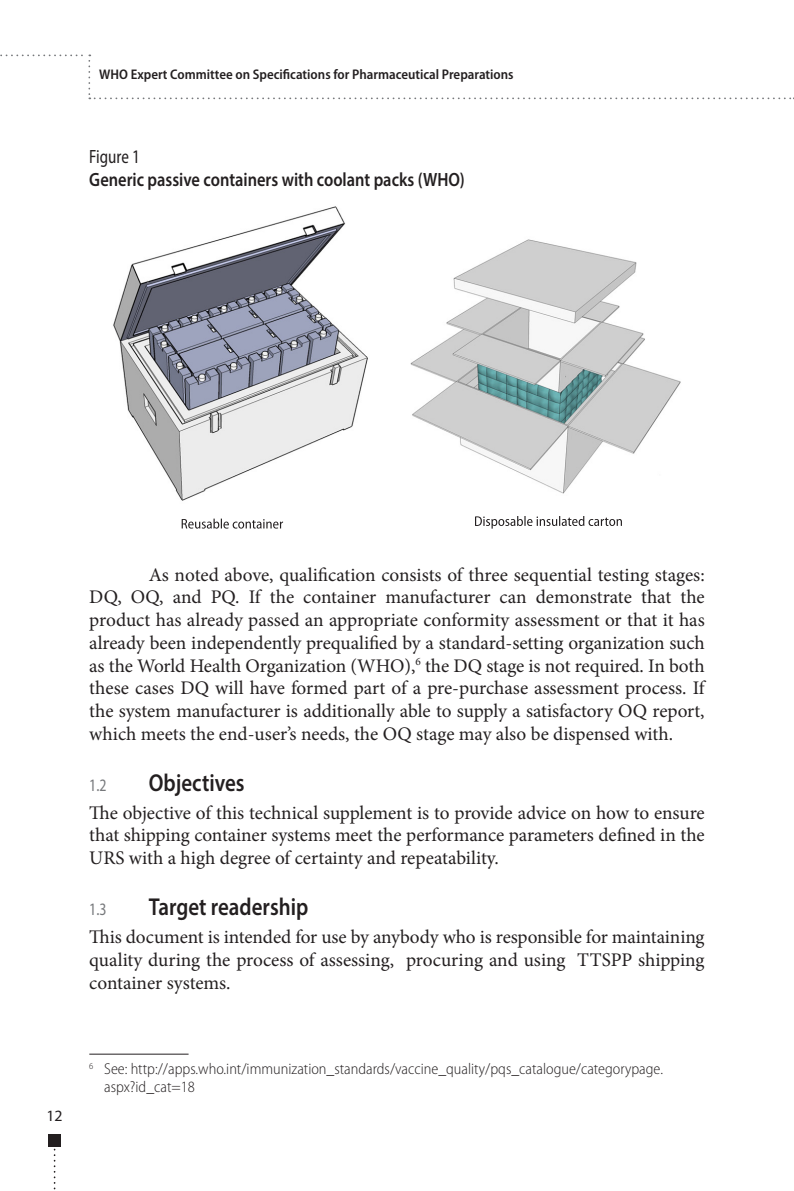
<style>
.page{position:relative;width:794px;height:1191px;background:#fff}
.page>*{position:absolute;margin:0;border:0;box-sizing:border-box;transform-origin:0 0}
.t1{font:600 24.5px "Myriad Pro";color:#231f20;scale:.85 1}
.t2{font:19.25px/22.8px "Minion Pro";color:#231f20;text-align:justify}
.t3{font:600 19.25px "Myriad Pro";color:#231f20;scale:.85 1}
.t4{font:semi-condensed 19.25px "Myriad Pro";color:#231f20;scale:.85 1}
.t5{font:semi-condensed 17.5px "Myriad Pro";color:#76787b;scale:.85 1}
.t6{font:300 semi-condensed 15.75px/17.5px "Myriad Pro";color:#231f20}
.t7{font:15.75px "Myriad Pro";color:#231f20}
.t8{font:600 semi-condensed 14px "Myriad Pro";color:#231f20}
</style>
<div class="page">
<div style="left:48px;top:1134px;width:13px;height:12px;background:#231f20"></div>
<svg style="left:54px;top:1146px;width:2px;height:44px"></svg>
<svg style="left:0;top:54px;width:794px;height:45px"></svg>
<img style="left:113px;top:206px;width:568px;height:295px">
<svg style="left:182px;top:518px;width:101px;height:10px"></svg>
<svg style="left:475px;top:516px;width:147px;height:12px"></svg>
<hr style="left:89px;top:1053px;width:100px;height:1px;background:#231f20">
<p class="t8" style="left:99px;top:66px;width:416px">WHO Expert Committee on Specifications for Pharmaceutical Preparations</p>
<p class="t4" style="left:89px;top:145px;width:61px">Figure 1</p>
<p class="t3" style="left:89px;top:167px;width:443px">Generic passive containers with coolant packs (WHO)</p>
<p class="t2" style="left:89px;top:563px;width:617px;text-indent:60px">As noted above, qualification consists of three sequential testing stages:<br>DQ, OQ, and PQ. If the container manufacturer can demonstrate that the product has already passed an appropriate conformity assessment or that it has already been independently prequalified by a standard-setting organization such as the World Health Organization (WHO),<sup>6</sup> the DQ stage is not required. In both these cases DQ will have formed part of a pre-purchase assessment process. If the system manufacturer is additionally able to supply a satisfactory OQ report, which meets the end-user’s needs, the OQ stage may also be dispensed with.</p>
<p class="t5" style="left:89px;top:774px;width:22px">1.2</p>
<p class="t1" style="left:149px;top:767px;width:114px">Objectives</p>
<p class="t2" style="left:89px;top:801px;width:617px">The objective of this technical supplement is to provide advice on how to ensure that shipping container systems meet the performance parameters defined in the URS with a high degree of certainty and repeatability.</p>
<p class="t5" style="left:89px;top:898px;width:22px">1.3</p>
<p class="t1" style="left:149px;top:891px;width:189px">Target readership</p>
<p class="t2" style="left:89px;top:925px;width:617px">This document is intended for use by anybody who is responsible for maintaining quality during the process of assessing, procuring and using TTSPP shipping container systems.</p>
<p class="t7" style="left:46px;top:1106px;width:18px">12</p>
<p class="t6" style="left:104px;top:1060px;width:560px;text-indent:-15px"><sup>6</sup> See: http://apps.who.int/immunization_standards/vaccine_quality/pqs_catalogue/categorypage. aspx?id_cat=18</p>
</div>
